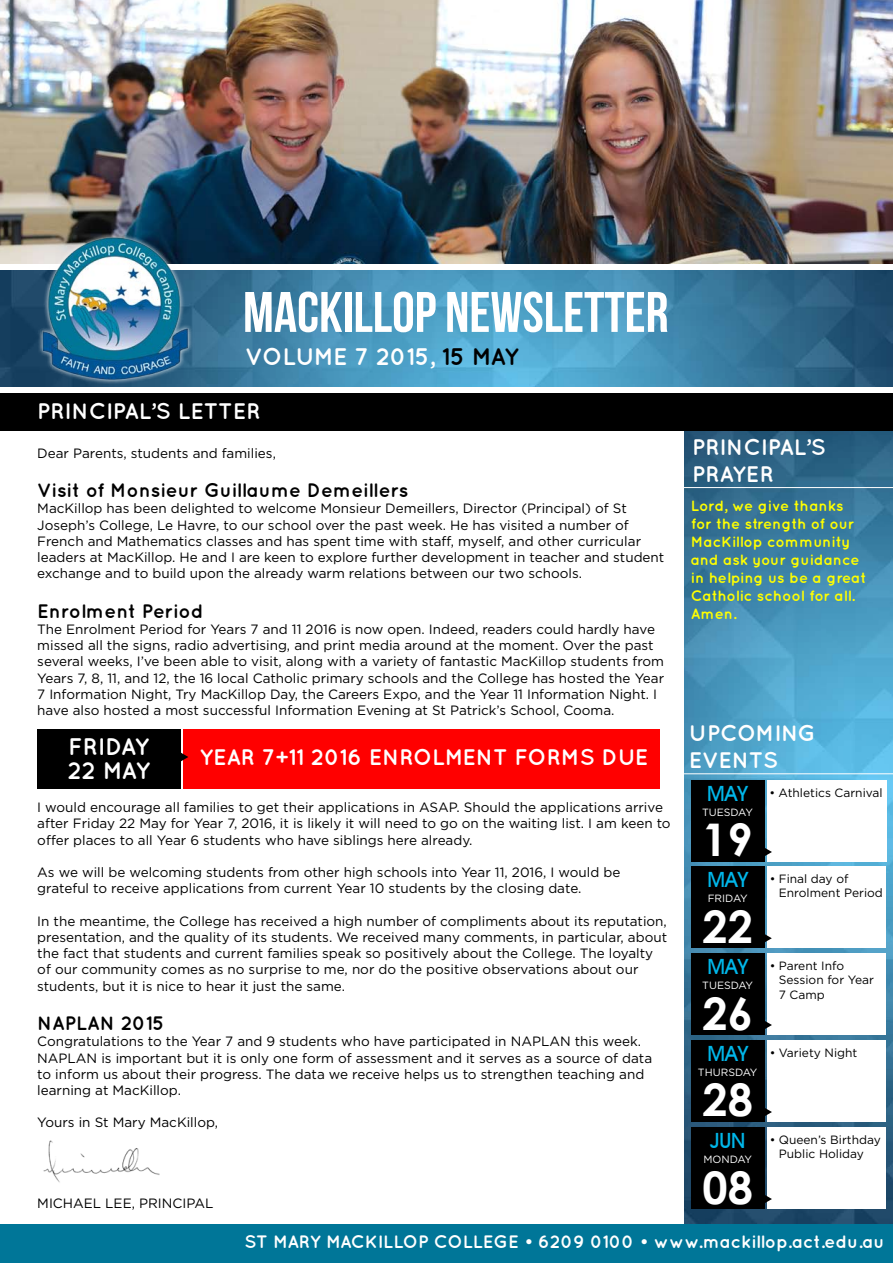
<style>
.page{position:relative;width:893px;height:1263px;background:#fff}
.page>*{position:absolute;margin:0;border:0;box-sizing:border-box;transform-origin:0 0}
.t1{font:57px "Bebas Neue";color:#fff}
.t2{font:700 45px "Century Gothic";color:#fff}
.t3{font:700 24px/24px "Quicksand";letter-spacing:-.02em;color:#fff}
.t4{font:700 22.5px/27px "Quicksand";color:#fff}
.t5{font:700 21px "Decker";color:#00b7ea}
.t6{font:700 19.5px "Quicksand";color:#000}
.t7{font:700 18px "Quicksand";color:#fff}
.t8{font:700 15px/18px "Quicksand";color:#ff0}
.t9{font:13.5px/16.2px "Gotham";color:#000}
.t10{font:12px/14.4px "Gotham";color:#000}
.t11{font:10.5px "Gotham";color:#fff}
.s1{color:#000}
</style>
<div class="page">
<img style="left:684px;top:430px;width:209px;height:794px">
<img style="left:0;top:0;width:893px;height:264px">
<div style="left:0;top:393px;width:893px;height:37px;background:#000"></div>
<img style="left:0;top:270px;width:893px;height:117px">
<img style="left:37px;top:230px;width:157px;height:157px">
<div style="left:0;top:1224px;width:893px;height:39px;background:#007698"></div>
<img style="left:43px;top:1140px;width:117px;height:43px">
<div style="left:691px;top:780px;width:73px;height:81px;background:#000"></div>
<div style="left:767px;top:780px;width:119px;height:81px;background:#fff"></div>
<div style="left:691px;top:867px;width:73px;height:81px;background:#000"></div>
<div style="left:767px;top:867px;width:119px;height:81px;background:#fff"></div>
<div style="left:691px;top:953px;width:73px;height:81px;background:#000"></div>
<div style="left:767px;top:953px;width:119px;height:81px;background:#fff"></div>
<div style="left:767px;top:1040px;width:119px;height:81px;background:#fff"></div>
<div style="left:691px;top:1040px;width:73px;height:81px;background:#000"></div>
<div style="left:767px;top:1127px;width:119px;height:81px;background:#fff"></div>
<div style="left:691px;top:1127px;width:73px;height:81px;background:#000"></div>
<svg style="left:764px;top:1103px;width:8px;height:18px"></svg>
<svg style="left:764px;top:1190px;width:8px;height:18px"></svg>
<svg style="left:764px;top:1016px;width:8px;height:18px"></svg>
<svg style="left:764px;top:930px;width:8px;height:17px"></svg>
<svg style="left:764px;top:843px;width:8px;height:18px"></svg>
<hr style="left:670px;top:773px;width:223px;height:1px;background:#fff">
<hr style="left:674px;top:487px;width:219px;height:1px;background:#fff">
<div style="left:184px;top:729px;width:476px;height:60px;background:#f00"></div>
<div style="left:37px;top:729px;width:144px;height:60px;background:#000"></div>
<svg style="left:181px;top:748px;width:7px;height:18px"></svg>
<h1 class="t1" style="left:243px;top:284px;width:427px">MACKILLOP NEWSLETTER</h1>
<h3 class="t3" style="left:245px;top:344px;width:275px">VOLUME 7 2015, <span class="s1">15 MAY</span></h3>
<h3 class="t4" style="left:37px;top:397px;width:225px">PRINCIPAL’S LETTER</h3>
<p class="t9" style="left:37px;top:444px;width:240px">Dear Parents, students and families,</p>
<h3 class="t6" style="left:37px;top:479px;width:373px">Visit of Monsieur Guillaume Demeillers</h3>
<p class="t9" style="left:37px;top:500px;width:629px">MacKillop has been delighted to welcome Monsieur Demeillers, Director (Principal) of St Joseph’s College, Le Havre, to our school over the past week. He has visited a number of French and Mathematics classes and has spent time with staff, myself, and other curricular leaders at MacKillop. He and I are keen to explore further development in teacher and student exchange and to build upon the already warm relations between our two schools.</p>
<h3 class="t6" style="left:37px;top:599px;width:168px">Enrolment Period</h3>
<p class="t9" style="left:37px;top:621px;width:628px">The Enrolment Period for Years 7 and 11 2016 is now open. Indeed, readers could hardly have missed all the signs, radio advertising, and print media around at the moment. Over the past several weeks, I’ve been able to visit, along with a variety of fantastic MacKillop students from Years 7, 8, 11, and 12, the 16 local Catholic primary schools and the College has hosted the Year 7 Information Night, Try MacKillop Day, the Careers Expo, and the Year 11 Information Night. I have also hosted a most successful Information Evening at St Patrick’s School, Cooma.</p>
<h3 class="t3" style="left:67px;top:734px;width:84px">FRIDAY<br>22 MAY</h3>
<h3 class="t4" style="left:200px;top:743px;width:450px">YEAR 7+11 2016 ENROLMENT FORMS DUE</h3>
<p class="t9" style="left:37px;top:799px;width:635px">I would encourage all families to get their applications in ASAP. Should the applications arrive after Friday 22 May for Year 7, 2016, it is likely it will need to go on the waiting list. I am keen to offer places to all Year 6 students who have siblings here already.</p>
<p class="t9" style="left:37px;top:864px;width:585px">As we will be welcoming students from other high schools into Year 11, 2016, I would be grateful to receive applications from current Year 10 students by the closing date.</p>
<p class="t9" style="left:37px;top:912px;width:631px">In the meantime, the College has received a high number of compliments about its reputation, presentation, and the quality of its students. We received many comments, in particular, about the fact that students and current families speak so positively about the College. The loyalty of our community comes as no surprise to me, nor do the positive observations about our students, but it is nice to hear it just the same.</p>
<h3 class="t6" style="left:37px;top:1011px;width:129px">NAPLAN 2015</h3>
<p class="t9" style="left:37px;top:1033px;width:616px">Congratulations to the Year 7 and 9 students who have participated in NAPLAN this week.<br>NAPLAN is important but it is only one form of assessment and it serves as a source of data to inform us about their progress. The data we receive helps us to strengthen teaching and learning at MacKillop.</p>
<p class="t9" style="left:37px;top:1114px;width:182px">Yours in St Mary MacKillop,</p>
<p class="t9" style="left:37px;top:1195px;width:22px">Michael</p>
<p class="t9" style="left:105px;top:1195px;width:62px">Lee, Principal</p>
<h3 class="t4" style="left:692px;top:432px;width:135px">PRINCIPAL’S<br>PRAYER</h3>
<p class="t8" style="left:691px;top:497px;width:177px">Lord, we give thanks for the strength of our<br>MacKillop community and ask your guidance in helping us be a great<br>Catholic school for all.<br>Amen.</p>
<h3 class="t4" style="left:689px;top:719px;width:128px">UPCOMING<br>EVENTS</h3>
<h3 class="t5" style="left:707px;top:781px;width:42px">MAY</h3>
<p class="t11" style="left:702px;top:805px;width:52px">TUESDAY</p>
<h2 class="t2" style="left:702px;top:812px;width:52px">19</h2>
<h3 class="t5" style="left:707px;top:867px;width:42px">MAY</h3>
<p class="t11" style="left:708px;top:892px;width:41px">FRIDAY</p>
<h2 class="t2" style="left:702px;top:898px;width:52px">22</h2>
<h3 class="t5" style="left:707px;top:954px;width:42px">MAY</h3>
<p class="t11" style="left:702px;top:978px;width:52px">TUESDAY</p>
<h2 class="t2" style="left:702px;top:985px;width:52px">26</h2>
<h3 class="t5" style="left:707px;top:1040px;width:42px">MAY</h3>
<p class="t11" style="left:698px;top:1065px;width:61px">THURSDAY</p>
<h2 class="t2" style="left:702px;top:1072px;width:52px">28</h2>
<h3 class="t5" style="left:710px;top:1128px;width:37px">JUN</h3>
<p class="t11" style="left:703px;top:1153px;width:50px">MONDAY</p>
<h2 class="t2" style="left:702px;top:1159px;width:52px">08</h2>
<p class="t10" style="left:770px;top:785px;width:115px">• Athletics Carnival</p>
<p class="t10" style="left:779px;top:871px;width:106px;text-indent:-9px">• Final day of<br>Enrolment Period</p>
<p class="t10" style="left:779px;top:958px;width:97px;text-indent:-9px">• Parent Info<br>Session for Year<br>7 Camp</p>
<p class="t10" style="left:770px;top:1045px;width:89px">• Variety Night</p>
<p class="t10" style="left:779px;top:1132px;width:104px;text-indent:-9px">• Queen’s Birthday<br>Public Holiday</p>
<h3 class="t7" style="left:244px;top:1231px;width:642px">ST MARY MACKILLOP COLLEGE • 6209 0100 • www.mackillop.act.edu.au</h3>
</div>
